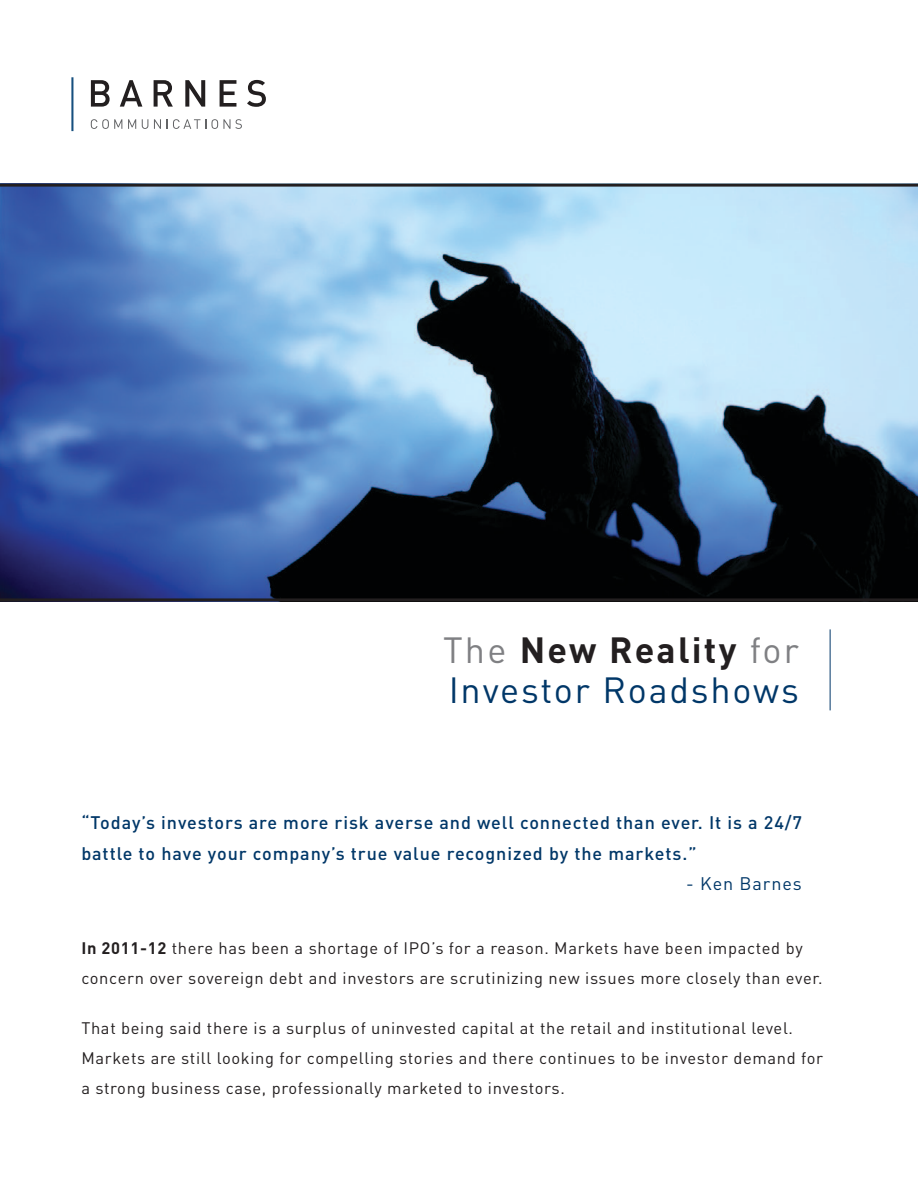
<style>
.page{position:relative;width:918px;height:1188px;background:#fff}
.page>*{position:absolute;margin:0;border:0;box-sizing:border-box;transform-origin:0 0}
.t1{font:36px/40.5px "DINOT";letter-spacing:.05em;color:#003768}
.t2{font:500 18px/31.5px "DINOT";letter-spacing:.05em;color:#003768}
.t3{font:18px "DINOT";letter-spacing:.05em;color:#003768}
.t4{font:16.5px/30px "DINOT";letter-spacing:.04em;color:#231f20}
.s1{color:#7f8083}
.s2{font-weight:700;color:#231f20}
.s3{font-weight:700}
</style>
<div class="page">
<img style="left:0;top:187px;width:918px;height:411px">
<svg style="left:91px;top:119px;width:31px;height:10px"></svg>
<svg style="left:128px;top:119px;width:8px;height:10px"></svg>
<svg style="left:142px;top:119px;width:6px;height:10px"></svg>
<svg style="left:154px;top:119px;width:7px;height:10px"></svg>
<svg style="left:167px;top:119px;width:75px;height:10px"></svg>
<svg style="left:91px;top:80px;width:19px;height:27px"></svg>
<svg style="left:120px;top:80px;width:22px;height:27px"></svg>
<svg style="left:154px;top:80px;width:19px;height:27px"></svg>
<svg style="left:185px;top:80px;width:20px;height:27px"></svg>
<svg style="left:220px;top:80px;width:16px;height:27px"></svg>
<svg style="left:247px;top:80px;width:19px;height:27px"></svg>
<hr style="left:71px;top:77px;width:2px;height:54px;background:#17507f">
<hr style="left:0;top:184px;width:918px;height:3px;background:#231f20">
<hr style="left:0;top:598px;width:918px;height:3px;background:#231f20">
<hr style="left:830px;top:629px;width:1px;height:81px;background:#003768">
<h1 class="t1" style="left:443px;top:628px;width:357px"><span class="s1">The</span> <span class="s2">New Reality</span> <span class="s1">for<br></span>Investor Roadshows</h1>
<p class="t2" style="left:81px;top:806px;width:722px">“Today’s investors are more risk averse and well connected than ever. It is a 24/7 battle to have your company’s true value recognized by the markets.”</p>
<p class="t3" style="left:686px;top:872px;width:117px">- Ken Barnes</p>
<p class="t4" style="left:81px;top:933px;width:743px"><span class="s3">In 2011-12</span> there has been a shortage of IPO’s for a reason. Markets have been impacted by concern over sovereign debt and investors are scrutinizing new issues more closely than ever.</p>
<p class="t4" style="left:81px;top:1013px;width:743px">That being said there is a surplus of uninvested capital at the retail and institutional level.<br>Markets are still looking for compelling stories and there continues to be investor demand for a strong business case, professionally marketed to investors.</p>
</div>
